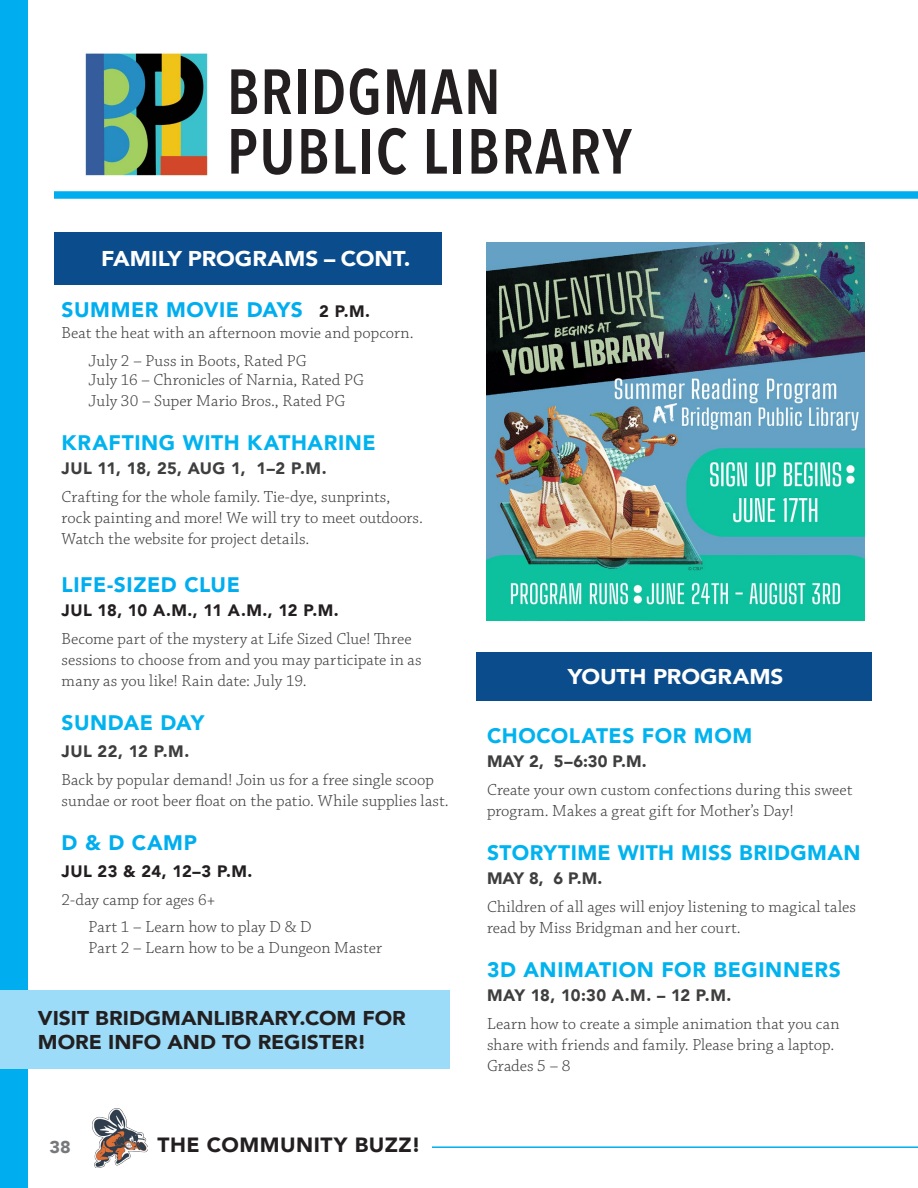
<style>
.page{position:relative;width:918px;height:1188px;background:#fff}
.page>*{position:absolute;margin:0;border:0;box-sizing:border-box;transform-origin:0 0}
.t1{font:600 63px/59.6px "Avenir Next Condensed";letter-spacing:.025em;color:#231f20}
.Call_out{font:900 21.3px "Avenir";color:#fff;scale:1.05 1}
.USE_LIBRARY_EVENT_DESCRIPTIONS{font:900 21.3px "Avenir";letter-spacing:-.005em;color:#fff;scale:1.05 1}
.USE_LIBRARY_EVENT_DESCRIPTIONS-2{font:900 21px "Avenir";letter-spacing:.025em;color:#00b3ef}
.t2{font:900 21px "Avenir";letter-spacing:.025em;color:#00aeef}
.t3{font:900 20.55px "Avenir";letter-spacing:.025em;color:#231f20}
.t4{font:900 19.95px/24px "Avenir";color:#231f20;scale:1.05 1}
.t5{font:900 17.1px "Avenir";color:#76787b;scale:1.05 1}
.USE_LIBRARY_EVENT_DESCRIPTIONS-3{font:300 16.8px/21px "Chaparral Pro";color:#3e3e3f}
.USE_LIBRARY_EVENT_DESCRIPTIONS-4{font:900 16.5px "Avenir";color:#3e3e3f}
.t6{font:900 16.5px "Avenir";letter-spacing:-.01em;color:#231f20}
.USE_LIBRARY_EVENT_DESCRIPTIONS-5{font:900 16.5px "Avenir";letter-spacing:.02em;color:#3e3e3f}
.t7{font:900 16.5px "Avenir";letter-spacing:.02em;color:#231f20}
.s1{font-size:16.5px;color:#231f20}
</style>
<div class="page">
<img style="left:92px;top:1108px;width:55px;height:59px">
<div style="left:0;top:0;width:27px;height:1188px;background:#00aeef"></div>
<hr style="left:432px;top:1146px;width:486px;height:2px;background:#00aeef">
<div style="left:54px;top:191px;width:864px;height:8px;background:#00aeef"></div>
<img style="left:85px;top:53px;width:123px;height:123px">
<div style="left:54px;top:232px;width:387px;height:53px;background:#0b4c8c"></div>
<div style="left:476px;top:652px;width:396px;height:49px;background:#0b4c8c"></div>
<div style="left:0;top:991px;width:449px;height:78px;background:#9cdcf8"></div>
<img style="left:486px;top:243px;width:378px;height:378px">
<h1 class="t1" style="left:227px;top:60px;width:406px">BRIDGMAN<br>PUBLIC LIBRARY</h1>
<p class="Call_out" style="left:101px;top:240px;width:296px">FAMILY PROGRAMS – CONT.</p>
<p class="t2" style="left:62px;top:292px;width:310px">SUMMER MOVIE DAYS <span class="s1">2 P.M.</span></p>
<p class="USE_LIBRARY_EVENT_DESCRIPTIONS-3" style="left:62px;top:323px;width:353px">Beat the heat with an afternoon movie and popcorn.</p>
<p class="USE_LIBRARY_EVENT_DESCRIPTIONS-3" style="left:89px;top:351px;width:277px;line-height:19.5px">July 2 – Puss in Boots, Rated PG<br>July 16 – Chronicles of Narnia, Rated PG</p>
<p class="USE_LIBRARY_EVENT_DESCRIPTIONS-3" style="left:89px;top:391px;width:258px">July 30 – Super Mario Bros., Rated PG</p>
<p class="USE_LIBRARY_EVENT_DESCRIPTIONS-2" style="left:62px;top:425px;width:316px">KRAFTING WITH KATHARINE</p>
<p class="USE_LIBRARY_EVENT_DESCRIPTIONS-5" style="left:62px;top:455px;width:266px">JUL 11, 18, 25, AUG 1, 1–2 P.M.</p>
<p class="USE_LIBRARY_EVENT_DESCRIPTIONS-3" style="left:62px;top:487px;width:363px">Crafting for the whole family. Tie-dye, sunprints, rock painting and more! We will try to meet outdoors.<br>Watch the website for project details.</p>
<p class="t2" style="left:62px;top:567px;width:180px">LIFE-SIZED CLUE</p>
<p class="t6" style="left:62px;top:596px;width:279px">JUL 18, 10 A.M., 11 A.M., 12 P.M.</p>
<p class="USE_LIBRARY_EVENT_DESCRIPTIONS-3" style="left:62px;top:629px;width:362px">Become part of the mystery at Life Sized Clue! Three sessions to choose from and you may participate in as many as you like! Rain date: July 19.</p>
<p class="USE_LIBRARY_EVENT_DESCRIPTIONS-2" style="left:62px;top:705px;width:144px">SUNDAE DAY</p>
<p class="USE_LIBRARY_EVENT_DESCRIPTIONS-4" style="left:62px;top:737px;width:129px">JUL 22, 12 P.M.</p>
<p class="USE_LIBRARY_EVENT_DESCRIPTIONS-3" style="left:62px;top:770px;width:389px">Back by popular demand! Join us for a free single scoop sundae or root beer float on the patio. While supplies last.</p>
<p class="t2" style="left:62px;top:825px;width:137px">D &amp; D CAMP</p>
<p class="t7" style="left:62px;top:857px;width:192px">JUL 23 &amp; 24, 12–3 P.M.</p>
<p class="USE_LIBRARY_EVENT_DESCRIPTIONS-3" style="left:62px;top:890px;width:155px">2-day camp for ages 6+</p>
<p class="USE_LIBRARY_EVENT_DESCRIPTIONS-3" style="left:89px;top:917px;width:295px">Part 1 – Learn how to play D &amp; D<br>Part 2 – Learn how to be a Dungeon Master</p>
<p class="t4" style="left:38px;top:1006px;width:352px">VISIT BRIDGMANLIBRARY.COM FOR<br>MORE INFO AND TO REGISTER!</p>
<p class="t5" style="left:50px;top:1132px;width:22px">38</p>
<p class="t3" style="left:158px;top:1127px;width:265px">THE COMMUNITY BUZZ!</p>
<p class="USE_LIBRARY_EVENT_DESCRIPTIONS" style="left:568px;top:659px;width:207px">YOUTH PROGRAMS</p>
<p class="USE_LIBRARY_EVENT_DESCRIPTIONS-2" style="left:487px;top:718px;width:267px">CHOCOLATES FOR MOM</p>
<p class="USE_LIBRARY_EVENT_DESCRIPTIONS-4" style="left:487px;top:747px;width:161px">MAY 2, 5–6:30 P.M.</p>
<p class="USE_LIBRARY_EVENT_DESCRIPTIONS-3" style="left:487px;top:780px;width:367px">Create your own custom confections during this sweet program. Makes a great gift for Mother’s Day!</p>
<p class="USE_LIBRARY_EVENT_DESCRIPTIONS-2" style="left:487px;top:835px;width:375px">STORYTIME WITH MISS BRIDGMAN</p>
<p class="USE_LIBRARY_EVENT_DESCRIPTIONS-4" style="left:487px;top:864px;width:117px">MAY 8, 6 P.M.</p>
<p class="USE_LIBRARY_EVENT_DESCRIPTIONS-3" style="left:487px;top:897px;width:370px">Children of all ages will enjoy listening to magical tales read by Miss Bridgman and her court.</p>
<p class="USE_LIBRARY_EVENT_DESCRIPTIONS-2" style="left:487px;top:952px;width:355px">3D ANIMATION FOR BEGINNERS</p>
<p class="USE_LIBRARY_EVENT_DESCRIPTIONS-4" style="left:487px;top:981px;width:246px">MAY 18, 10:30 A.M. – 12 P.M.</p>
<p class="USE_LIBRARY_EVENT_DESCRIPTIONS-3" style="left:487px;top:1014px;width:354px">Learn how to create a simple animation that you can share with friends and family. Please bring a laptop.<br>Grades 5 – 8</p>
</div>
